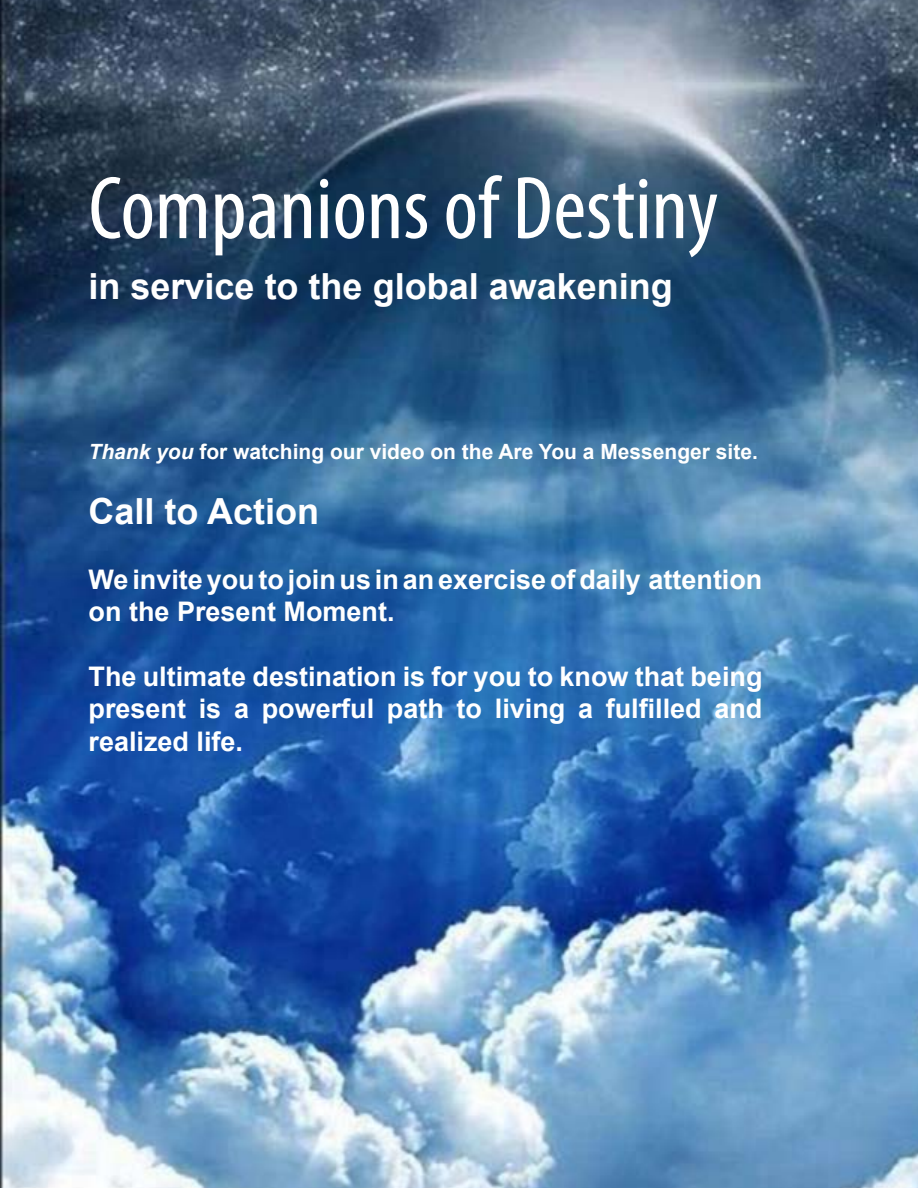
<style>
.page{position:relative;width:918px;height:1188px;background:#fff}
.page>*{position:absolute;margin:0;border:0;box-sizing:border-box;transform-origin:0 0}
.t1{font:condensed 90px "Myriad Pro";color:#fff}
.t2{font:700 36px "Arial";color:#fff}
.t3{font:700 27px/32.4px "Arial";color:#fff}
.t4{font:700 21px "Arial";color:#fff}
.s1{font-style:italic}
</style>
<div class="page">
<img style="left:0;top:0;width:918px;height:1188px">
<h1 class="t1" style="left:89px;top:154px;width:631px">Companions of Destiny</h1>
<h2 class="t2" style="left:89px;top:262px;width:586px">in service to the global awakening</h2>
<p class="t4" style="left:89px;top:438px;width:671px"><span class="s1">Thank you</span> for watching our video on the Are You a Messenger site.</p>
<h2 class="t2" style="left:89px;top:487px;width:232px">Call to Action</h2>
<p class="t3" style="left:89px;top:564px;width:675px">We invite you to join us in an exercise of daily attention on the Present Moment.</p>
<p class="t3" style="left:89px;top:661px;width:675px;text-align:justify">The ultimate destination is for you to know that being present is a powerful path to living a fulfilled and realized life.</p>
</div>
